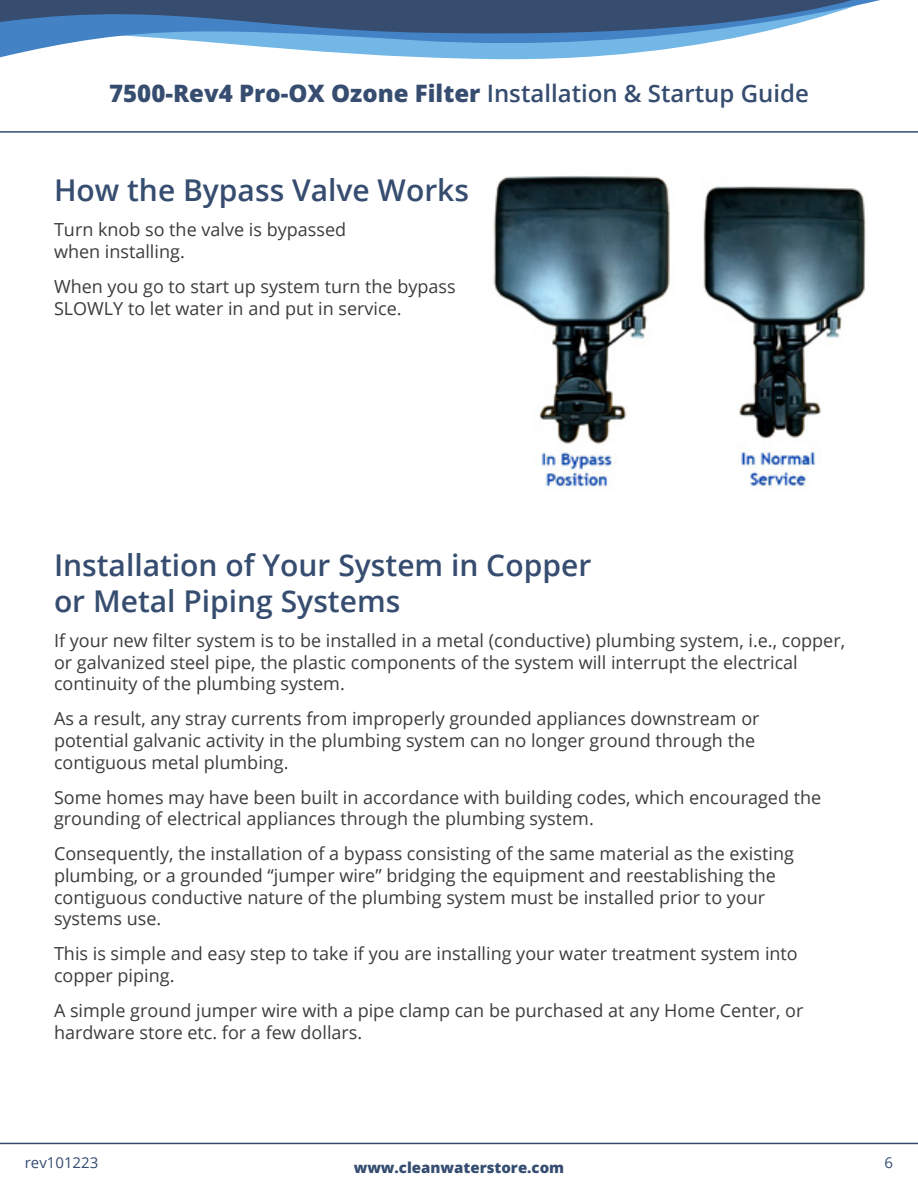
<style>
.page{position:relative;width:918px;height:1188px;background:#fff}
.page>*{position:absolute;margin:0;border:0;box-sizing:border-box;transform-origin:0 0}
.t1{font:600 30px/36px "Open Sans";color:#364d70}
.t2{font:800 24px "Open Sans";color:#364d70}
.t3{font:18px/21.6px "Open Sans";color:#3c3c3d}
.t4{font:800 15px "Open Sans";color:#354d70}
.t5{font:15px "Open Sans";color:#354d70}
.s1{font-weight:600}
</style>
<div class="page">
<svg style="left:0;top:131px;width:918px;height:2px;background:#667893"></svg>
<svg style="left:0;top:41px;width:717px;height:19px"></svg>
<svg style="left:0;top:0;width:880px;height:41px;background:#52759e"></svg>
<svg style="left:0;top:1143px;width:918px;height:2px;background:#8695aa"></svg>
<img style="left:493px;top:176px;width:373px;height:314px">
<h2 class="t2" style="left:109px;top:77px;width:701px">7500-Rev4 Pro-OX Ozone Filter <span class="s1">Installation &amp; Startup Guide</span></h2>
<h1 class="t1" style="left:54px;top:172px;width:417px">How the Bypass Valve Works</h1>
<p class="t3" style="left:54px;top:218px;width:294px">Turn knob so the valve is bypassed when installing.</p>
<p class="t3" style="left:54px;top:275px;width:403px">When you go to start up system turn the bypass<br>SLOWLY to let water in and put in service.</p>
<h1 class="t1" style="left:54px;top:546px;width:539px">Installation of Your System in Copper or Metal Piping Systems</h1>
<p class="t3" style="left:54px;top:629px;width:793px">If your new filter system is to be installed in a metal (conductive) plumbing system, i.e., copper, or galvanized steel pipe, the plastic components of the system will interrupt the electrical continuity of the plumbing system.</p>
<p class="t3" style="left:54px;top:708px;width:707px">As a result, any stray currents from improperly grounded appliances downstream or potential galvanic activity in the plumbing system can no longer ground through the contiguous metal plumbing.</p>
<p class="t3" style="left:54px;top:786px;width:769px">Some homes may have been built in accordance with building codes, which encouraged the grounding of electrical appliances through the plumbing system.</p>
<p class="t3" style="left:54px;top:843px;width:741px">Consequently, the installation of a bypass consisting of the same material as the existing plumbing, or a grounded “jumper wire” bridging the equipment and reestablishing the contiguous conductive nature of the plumbing system must be installed prior to your systems use.</p>
<p class="t3" style="left:54px;top:942px;width:745px">This is simple and easy step to take if you are installing your water treatment system into copper piping.</p>
<p class="t3" style="left:54px;top:999px;width:751px">A simple ground jumper wire with a pipe clamp can be purchased at any Home Center, or hardware store etc. for a few dollars.</p>
<p class="t5" style="left:25px;top:1153px;width:75px">rev101223</p>
<p class="t4" style="left:354px;top:1157px;width:212px">www.cleanwaterstore.com</p>
<p class="t5" style="left:885px;top:1153px;width:10px">6</p>
</div>
